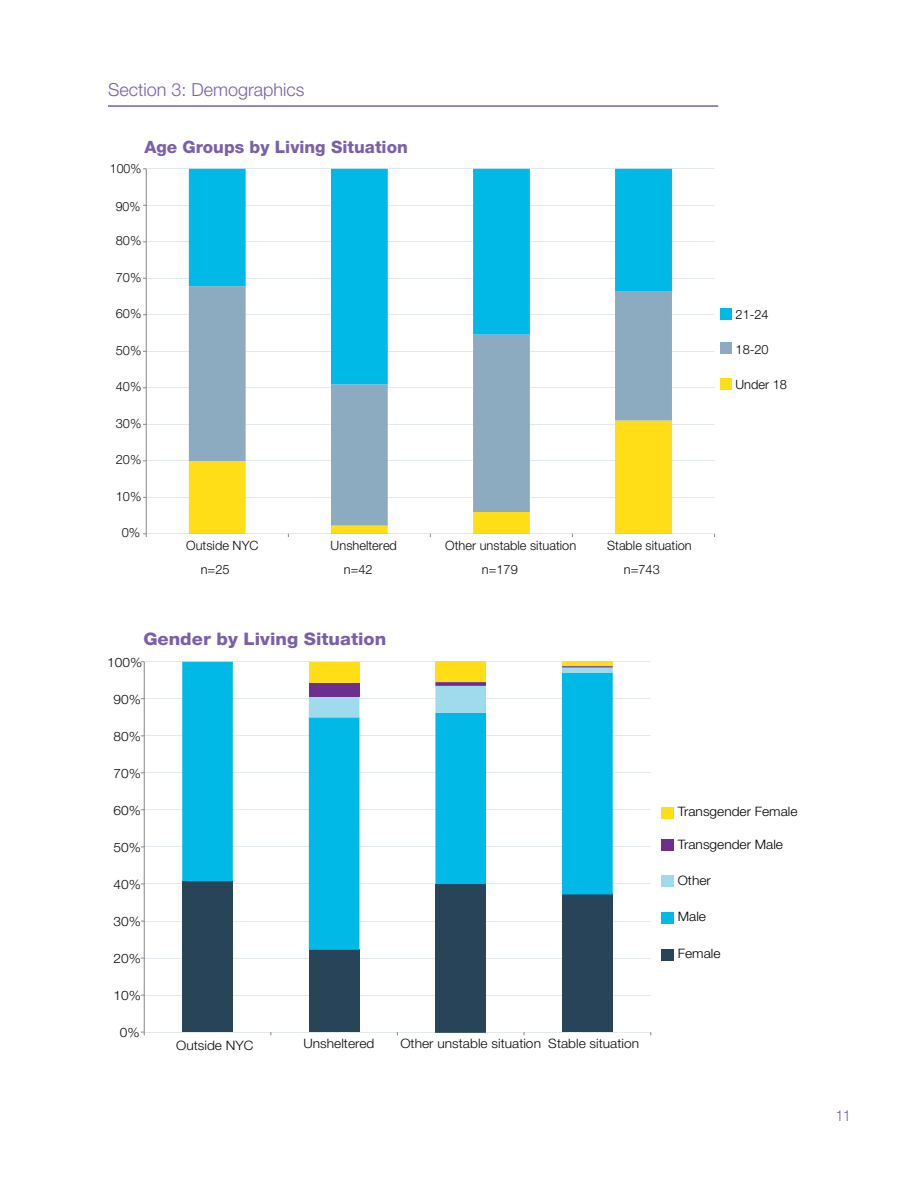
<style>
.page{position:relative;width:918px;height:1188px;background:#fff}
.page>*{position:absolute;margin:0;border:0;box-sizing:border-box;transform-origin:0 0}
.t1{font:300 18px "Helvetica Neue LT Pro";color:#7960aa}
.t2{font:800 17.25px "Helvetica Neue LT Pro";color:#7a60aa;scale:1.06 1}
.t3{font:800 17.1px "Helvetica Neue LT Pro";color:#7a60aa}
.t4{font:300 condensed 15px "Helvetica Neue LT Pro";color:#7960aa}
.t5{font:300 13.05px "Helvetica Neue LT Pro";color:#0a0a0a;scale:1.06 1}
.t6{font:300 13.05px "Helvetica Neue LT Pro";color:#000;scale:1.06 1}
.t7{font:300 12.75px/24px "Helvetica Neue LT Pro";color:#0a0a0a}
.t8{font:300 12.75px "Helvetica Neue LT Pro";color:#000}
.t9{font:300 12.75px "Helvetica Neue LT Pro";color:#0a0a0a;scale:.96 1}
</style>
<div class="page">
<svg style="left:189px;top:526px;width:483px;height:8px"></svg>
<svg style="left:189px;top:384px;width:483px;height:142px"></svg>
<svg style="left:189px;top:169px;width:483px;height:215px"></svg>
<hr style="left:146px;top:169px;width:1px;height:365px;background:#898989">
<svg style="left:143px;top:533px;width:4px;height:4px"></svg>
<div style="left:720px;top:308px;width:12px;height:11px;background:#00b9e7"></div>
<div style="left:720px;top:343px;width:12px;height:11px;background:#8dabc0"></div>
<div style="left:720px;top:378px;width:12px;height:11px;background:#ffde17"></div>
<div style="left:182px;top:881px;width:51px;height:151px;background:#274459"></div>
<div style="left:309px;top:949px;width:50px;height:83px;background:#274459"></div>
<div style="left:435px;top:884px;width:51px;height:148px;background:#274459"></div>
<div style="left:562px;top:893px;width:51px;height:139px;background:#274459"></div>
<svg style="left:182px;top:662px;width:431px;height:288px"></svg>
<svg style="left:309px;top:666px;width:304px;height:52px"></svg>
<svg style="left:435px;top:682px;width:51px;height:4px"></svg>
<hr style="left:562px;top:666px;width:51px;height:1px;background:#6e2e8d">
<div style="left:309px;top:662px;width:50px;height:21px;background:#ffde17"></div>
<div style="left:435px;top:662px;width:51px;height:20px;background:#ffde17"></div>
<hr style="left:562px;top:662px;width:51px;height:4px;background:#ffde17">
<hr style="left:144px;top:662px;width:1px;height:370px;background:#898989">
<div style="left:309px;top:683px;width:50px;height:14px;background:#6e2e8d"></div>
<div style="left:661px;top:807px;width:13px;height:11px;background:#ffde17"></div>
<div style="left:661px;top:840px;width:13px;height:11px;background:#6e2e8d"></div>
<div style="left:661px;top:875px;width:13px;height:12px;background:#9fdbed"></div>
<div style="left:661px;top:912px;width:13px;height:11px;background:#00b9e7"></div>
<div style="left:661px;top:949px;width:13px;height:12px;background:#274459"></div>
<hr style="left:108px;top:105px;width:610px;height:2px;background:#7960aa">
<h1 class="t1" style="left:108px;top:78px;width:198px">Section 3: Demographics</h1>
<h3 class="t3" style="left:144px;top:136px;width:265px">Age Groups by Living Situation</h3>
<p class="t9" style="left:110px;top:160px;width:34px">100%</p>
<p class="t9" style="left:116px;top:198px;width:27px">90%</p>
<p class="t7" style="left:116px;top:228px;width:27px">80%</p>
<p class="t7" style="left:116px;top:265px;width:27px">70%</p>
<p class="t7" style="left:116px;top:301px;width:27px">60%</p>
<p class="t7" style="left:116px;top:338px;width:27px">50%</p>
<p class="t7" style="left:116px;top:374px;width:27px">40%</p>
<p class="t7" style="left:116px;top:411px;width:27px">30%</p>
<p class="t7" style="left:116px;top:447px;width:27px">20%</p>
<p class="t7" style="left:116px;top:484px;width:27px">10%</p>
<p class="t7" style="left:122px;top:520px;width:20px">0%</p>
<p class="t7" style="left:201px;top:533px;width:59px;text-indent:-15px">Outside NYC n=25</p>
<p class="t7" style="left:344px;top:533px;width:55px;text-indent:-13px">Unsheltered n=42</p>
<p class="t7" style="left:482px;top:533px;width:96px;text-indent:-37px">Other unstable situation n=179</p>
<p class="t7" style="left:624px;top:533px;width:69px;text-indent:-17px">Stable situation n=743</p>
<h2 class="t2" style="left:143px;top:629px;width:231px">Gender by Living Situation</h2>
<p class="t5" style="left:107px;top:654px;width:35px">100%</p>
<p class="t5" style="left:113px;top:691px;width:28px">90%</p>
<p class="t5" style="left:113px;top:728px;width:28px">80%</p>
<p class="t5" style="left:113px;top:765px;width:28px">70%</p>
<p class="t8" style="left:736px;top:307px;width:35px">21-24</p>
<p class="t8" style="left:736px;top:341px;width:35px">18-20</p>
<p class="t8" style="left:736px;top:377px;width:53px">Under 18</p>
<p class="t5" style="left:113px;top:802px;width:28px">60%</p>
<p class="t5" style="left:113px;top:839px;width:28px">50%</p>
<p class="t5" style="left:113px;top:877px;width:28px">40%</p>
<p class="t5" style="left:113px;top:914px;width:28px">30%</p>
<p class="t5" style="left:113px;top:951px;width:28px">20%</p>
<p class="t5" style="left:113px;top:988px;width:28px">10%</p>
<p class="t5" style="left:120px;top:1025px;width:20px">0%</p>
<p class="t5" style="left:176px;top:1038px;width:75px">Outside NYC</p>
<p class="t5" style="left:303px;top:1036px;width:69px">Unsheltered</p>
<p class="t5" style="left:400px;top:1036px;width:134px">Other unstable situation</p>
<p class="t5" style="left:548px;top:1036px;width:87px">Stable situation</p>
<p class="t6" style="left:678px;top:803px;width:114px">Transgender Female</p>
<p class="t6" style="left:678px;top:836px;width:101px">Transgender Male</p>
<p class="t6" style="left:678px;top:872px;width:33px">Other</p>
<p class="t6" style="left:678px;top:908px;width:28px">Male</p>
<p class="t6" style="left:678px;top:945px;width:42px">Female</p>
<p class="t4" style="left:836px;top:1107px;width:16px">11</p>
</div>
